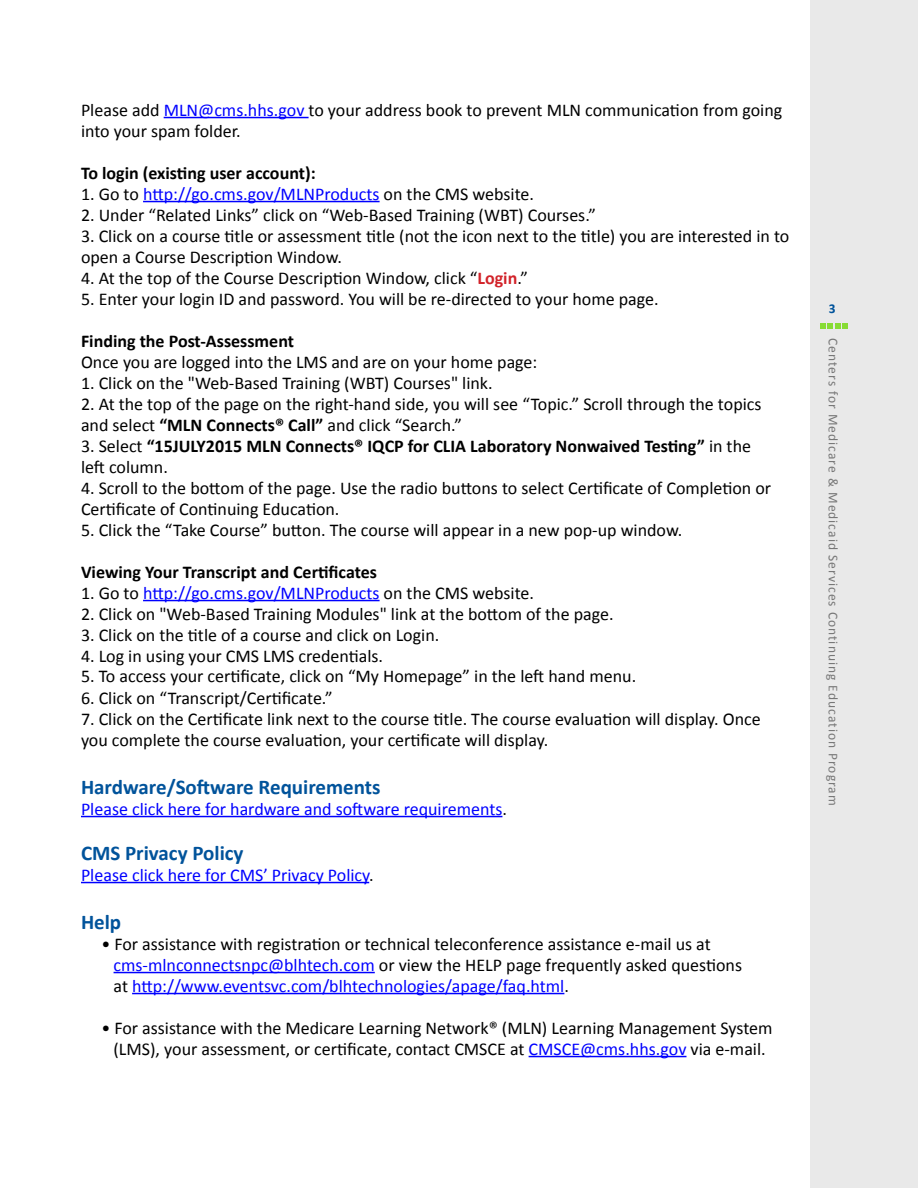
<style>
.page{position:relative;width:918px;height:1188px;background:#fff}
.page>*{position:absolute;margin:0;border:0;box-sizing:border-box;transform-origin:0 0}
.t1{font:700 21px "Calibri";color:#00539b}
.t2{font:18px/21px "Calibri";color:#000}
.t3{font:18px "Calibri";color:#00f}
.t4{font:700 18px/21px "Calibri";color:#000}
.t5{font:13.5px "Calibri";letter-spacing:.075em;color:#777}
.t6{font:700 13.5px "Calibri";color:#00539b}
.s1{color:#00f}
.s2{color:#000}
.s3{font-weight:700;color:#d2232a}
.s4{font-weight:700}
.s5{font-weight:400}
</style>
<div class="page">
<div style="left:810px;top:0;width:108px;height:1188px;background:#e9e9e9"></div>
<svg style="left:820px;top:323px;width:28px;height:6px"></svg>
<hr style="left:164px;top:117px;width:145px;height:1px;background:#00f">
<hr style="left:143px;top:201px;width:237px;height:1px;background:#00f">
<hr style="left:143px;top:600px;width:237px;height:1px;background:#00f">
<hr style="left:81px;top:816px;width:421px;height:1px;background:#00f">
<hr style="left:81px;top:882px;width:288px;height:1px;background:#00f">
<hr style="left:114px;top:972px;width:261px;height:1px;background:#00f">
<hr style="left:132px;top:993px;width:432px;height:1px;background:#00f">
<hr style="left:529px;top:1056px;width:157px;height:1px;background:#00f">
<p class="t2" style="left:81px;top:99px;width:703px">Please add <span class="s1">MLN@cms.hhs.gov</span> to your address book to prevent MLN communication from going into your spam folder.</p>
<p class="t4" style="left:81px;top:162px;width:236px">To login (existing user account):</p>
<p class="t3" style="left:81px;top:182px;width:455px"><span class="s2">1. Go to</span> http://go.cms.gov/MLNProducts <span class="s2">on the CMS website.</span></p>
<p class="t2" style="left:81px;top:204px;width:517px">2. Under “Related Links” click on “Web-Based Training (WBT) Courses.”</p>
<p class="t2" style="left:81px;top:225px;width:710px">3. Click on a course title or assessment title (not the icon next to the title) you are interested in to open a Course Description Window.</p>
<p class="t2" style="left:81px;top:267px;width:449px">4. At the top of the Course Description Window, click “<span class="s3">Login</span>.”</p>
<p class="t2" style="left:81px;top:288px;width:579px">5. Enter your login ID and password. You will be re-directed to your home page.</p>
<p class="t2" style="left:81px;top:330px;width:458px"><span class="s4">Finding the Post-Assessment<br></span>Once you are logged into the LMS and are on your home page:</p>
<p class="t2" style="left:81px;top:372px;width:413px">1. Click on the "Web-Based Training (WBT) Courses" link.</p>
<p class="t2" style="left:81px;top:393px;width:682px">2. At the top of the page on the right-hand side, you will see “Topic.” Scroll through the topics and select <span class="s4">“MLN Connects® Call”</span> and click “Search.”</p>
<p class="t4" style="left:81px;top:435px;width:672px"><span class="s5">3. Select</span> “15JULY2015 MLN Connects® IQCP for CLIA Laboratory Nonwaived Testing” <span class="s5">in the left column.</span></p>
<p class="t2" style="left:81px;top:477px;width:692px">4. Scroll to the bottom of the page. Use the radio buttons to select Certificate of Completion or<br>Certificate of Continuing Education.</p>
<p class="t2" style="left:81px;top:519px;width:603px">5. Click the “Take Course” button. The course will appear in a new pop-up window.</p>
<p class="t4" style="left:81px;top:561px;width:297px">Viewing Your Transcript and Certificates</p>
<p class="t3" style="left:81px;top:581px;width:455px"><span class="s2">1. Go to</span> http://go.cms.gov/MLNProducts <span class="s2">on the CMS website.</span></p>
<p class="t2" style="left:81px;top:603px;width:534px">2. Click on "Web-Based Training Modules" link at the bottom of the page.</p>
<p class="t2" style="left:81px;top:624px;width:360px">3. Click on the title of a course and click on Login.</p>
<p class="t2" style="left:81px;top:645px;width:304px">4. Log in using your CMS LMS credentials.</p>
<p class="t2" style="left:81px;top:666px;width:557px">5. To access your certificate, click on “My Homepage” in the left hand menu.</p>
<p class="t2" style="left:81px;top:687px;width:253px">6. Click on “Transcript/Certificate.”</p>
<p class="t2" style="left:81px;top:708px;width:681px">7. Click on the Certificate link next to the course title. The course evaluation will display. Once you complete the course evaluation, your certificate will display.</p>
<p class="t1" style="left:81px;top:773px;width:301px">Hardware/Software Requirements</p>
<p class="t3" style="left:81px;top:797px;width:427px">Please click here for hardware and software requirements<span class="s2">.</span></p>
<p class="t1" style="left:81px;top:839px;width:164px">CMS Privacy Policy</p>
<p class="t3" style="left:81px;top:863px;width:294px">Please click here for CMS’ Privacy Policy<span class="s2">.</span></p>
<p class="t1" style="left:81px;top:908px;width:42px">Help</p>
<p class="t2" style="left:114px;top:933px;width:630px;text-indent:-12px">• For assistance with registration or technical teleconference assistance e-mail us at <span class="s1">cms-mlnconnectsnpc@blhtech.com</span> or view the HELP page frequently asked questions at <span class="s1">http://www.eventsvc.com/blhtechnologies/apage/faq.html</span>.</p>
<p class="t2" style="left:101px;top:1017px;width:673px;text-align:center">• For assistance with the Medicare Learning Network® (MLN) Learning Management System (LMS), your assessment, or certificate, contact CMSCE at <span class="s1">CMSCE@cms.hhs.gov</span> via e-mail.</p>
<p class="t6" style="left:829px;top:300px;width:8px">3</p>
<p class="t5" style="left:842px;top:338px;width:469px;rotate:90deg">Centers for Medicare &amp; Medicaid Services Continuing Education Program</p>
</div>
